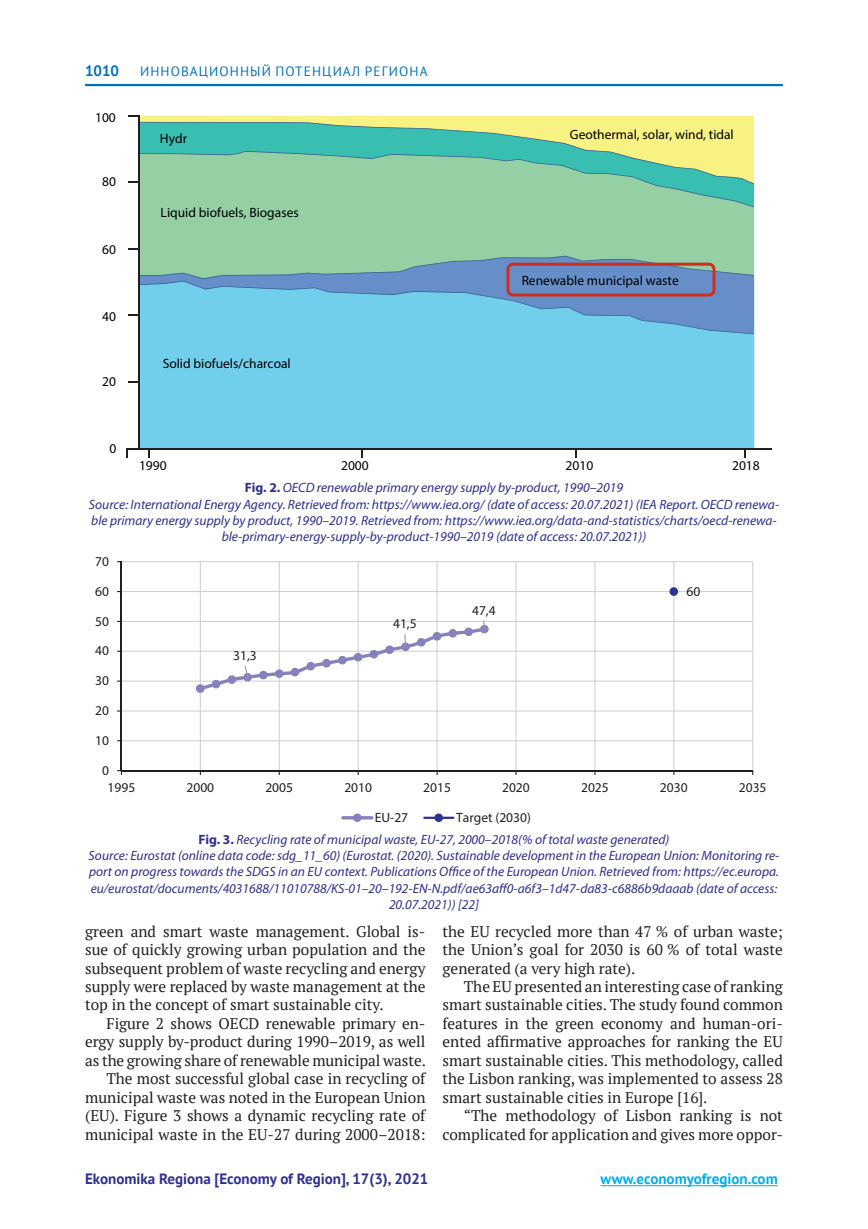
<style>
.page{position:relative;width:868px;height:1229px;background:#fff}
.page>*{position:absolute;margin:0;border:0;box-sizing:border-box;transform-origin:0 0}
.t1{font:15.3px/18.5px "PT Serif";color:#231f20;text-align:justify}
.t2{font:700 15px "PT Sans";color:#2e3092}
.t3{font:700 15px "PT Sans";color:#00aeef}
.t4{font:700 15px "PT Sans";color:#0072bc}
.t5{font:italic 13.5px/16.2px "Myriad Pro";color:#2e3092;text-align:center}
.t6{font:13.5px "Myriad Pro";color:#000002}
.t7{font:13.5px "Myriad Pro";color:#231f20}
.t8{font:13.5px "PT Sans";letter-spacing:.08em;color:#0072bc}
.s1{font-weight:700;font-style:normal}
.s2{font-style:normal;color:#231f20}
</style>
<div class="page">
<hr style="left:85px;top:84px;width:697px;height:2px;background:#0072bc">
<hr style="left:600px;top:1185px;width:177px;height:1px;background:#00aeef">
<div style="left:140px;top:207px;width:614px;height:49px;background:#94d0a3"></div>
<div style="left:140px;top:334px;width:614px;height:114px;background:#72cfec"></div>
<svg style="left:128px;top:122px;width:626px;height:85px;background:#8bcfa2"></svg>
<svg style="left:128px;top:115px;width:12px;height:1px"></svg>
<hr style="left:128px;top:448px;width:643px;height:1px;background:#231f20">
<hr style="left:138px;top:116px;width:2px;height:333px;background:#231f20">
<svg style="left:128px;top:256px;width:626px;height:78px;background:#75afcc"></svg>
<hr style="left:121px;top:740px;width:631px;height:1px;background:#cfd1d1">
<hr style="left:121px;top:710px;width:631px;height:1px;background:#cfd1d1">
<hr style="left:121px;top:680px;width:631px;height:2px;background:#cfd1d1">
<hr style="left:121px;top:651px;width:631px;height:1px;background:#cfd1d1">
<hr style="left:121px;top:621px;width:631px;height:1px;background:#cfd1d1">
<hr style="left:121px;top:591px;width:631px;height:1px;background:#cfd1d1">
<hr style="left:121px;top:561px;width:631px;height:1px;background:#cfd1d1">
<hr style="left:200px;top:562px;width:1px;height:209px;background:#cfd1d1">
<hr style="left:279px;top:562px;width:1px;height:209px;background:#cfd1d1">
<hr style="left:357px;top:562px;width:1px;height:209px;background:#cfd1d1">
<hr style="left:436px;top:562px;width:1px;height:209px;background:#cfd1d1">
<hr style="left:515px;top:562px;width:1px;height:209px;background:#cfd1d1">
<hr style="left:594px;top:562px;width:1px;height:209px;background:#cfd1d1">
<hr style="left:673px;top:562px;width:1px;height:209px;background:#cfd1d1">
<hr style="left:752px;top:562px;width:1px;height:209px;background:#cfd1d1">
<hr style="left:121px;top:562px;width:1px;height:209px;background:#231f20">
<hr style="left:121px;top:770px;width:631px;height:1px;background:#231f20">
<svg style="left:117px;top:770px;width:5px;height:5px"></svg>
<svg style="left:669px;top:587px;width:9px;height:9px"></svg>
<svg style="left:196px;top:620px;width:292px;height:73px"></svg>
<hr style="left:341px;top:816px;width:32px;height:3px;background:#8781bd;border-radius:2px">
<svg style="left:353px;top:813px;width:8px;height:9px"></svg>
<hr style="left:423px;top:817px;width:31px;height:2px;background:#2e3092">
<svg style="left:434px;top:813px;width:9px;height:9px"></svg>
<p class="t4" style="left:85px;top:61px;width:36px">1010</p>
<p class="t8" style="left:140px;top:63px;width:21px">Инновационн</p>
<p class="t8" style="left:250px;top:63px;width:46px">ый потенциа</p>
<p class="t8" style="left:352px;top:63px;width:48px">л ре гиона</p>
<p class="t6" style="left:95px;top:109px;width:22px">100</p>
<p class="t6" style="left:102px;top:173px;width:15px">80</p>
<p class="t6" style="left:102px;top:241px;width:15px">60</p>
<p class="t6" style="left:102px;top:308px;width:15px">40</p>
<p class="t6" style="left:102px;top:373px;width:15px">20</p>
<p class="t6" style="left:110px;top:440px;width:8px">0</p>
<p class="t6" style="left:160px;top:130px;width:29px">Hydr</p>
<p class="t6" style="left:570px;top:126px;width:165px">Geothermal, solar, wind, tidal</p>
<p class="t6" style="left:161px;top:204px;width:140px">Liquid biofuels, Biogases</p>
<p class="t6" style="left:163px;top:355px;width:130px">Solid biofuels/charcoal</p>
<p class="t6" style="left:521px;top:272px;width:158px">Renewable municipal waste</p>
<p class="t6" style="left:139px;top:457px;width:29px">1990</p>
<p class="t6" style="left:341px;top:457px;width:29px">2000</p>
<p class="t6" style="left:565px;top:457px;width:29px">2010</p>
<p class="t6" style="left:732px;top:457px;width:29px">2018</p>
<p class="t5" style="left:89px;top:480px;width:691px"><span class="s1">Fig. 2.</span> OECD renewable primary energy supply by-product, 1990–2019<br>Source: International Energy Agency. Retrieved from: https://www.iea.org/ (date of access: 20.07.2021) (IEA Report. OECD renewa&shy;ble primary energy supply by product, 1990–2019. Retrieved from: https://www.iea.org/data-and-statistics/charts/oecd-renewa&shy;ble-primary-energy-supply-by-product-1990–2019 (date of access: 20.07.2021))</p>
<p class="t7" style="left:95px;top:553px;width:15px">70</p>
<p class="t7" style="left:95px;top:583px;width:15px">60</p>
<p class="t7" style="left:95px;top:613px;width:15px">50</p>
<p class="t7" style="left:95px;top:642px;width:15px">40</p>
<p class="t7" style="left:95px;top:672px;width:15px">30</p>
<p class="t7" style="left:95px;top:702px;width:15px">20</p>
<p class="t7" style="left:95px;top:732px;width:15px">10</p>
<p class="t7" style="left:102px;top:762px;width:8px">0</p>
<p class="t7" style="left:233px;top:647px;width:25px">31,3</p>
<p class="t7" style="left:393px;top:615px;width:25px">41,5</p>
<p class="t7" style="left:472px;top:602px;width:25px">47,4</p>
<p class="t7" style="left:686px;top:583px;width:15px">60</p>
<p class="t7" style="left:108px;top:779px;width:29px">1995</p>
<p class="t7" style="left:186px;top:779px;width:29px">2000</p>
<p class="t7" style="left:265px;top:779px;width:29px">2005</p>
<p class="t7" style="left:344px;top:779px;width:29px">2010</p>
<p class="t7" style="left:423px;top:779px;width:29px">2015</p>
<p class="t7" style="left:502px;top:779px;width:29px">2020</p>
<p class="t7" style="left:581px;top:779px;width:29px">2025</p>
<p class="t7" style="left:659px;top:779px;width:29px">2030</p>
<p class="t7" style="left:738px;top:779px;width:29px">2035</p>
<p class="t7" style="left:375px;top:809px;width:35px">EU-27</p>
<p class="t5" style="left:198px;top:806px;width:472px;line-height:22px;text-align:left;text-indent:258px"><span class="s2">Target (2030)<br></span><span class="s1">Fig. 3.</span> Recycling rate of municipal waste, EU-27, 2000–2018(% of total waste generated)</p>
<p class="t5" style="left:88px;top:847px;width:692px">Source: Eurostat (online data code: sdg_11_60) (Eurostat. (2020). Sustainable development in the European Union: Monitoring re&shy;port on progress towards the SDGS in an EU context. Publications Office of the European Union. Retrieved from: https://ec.europa. eu/eurostat/documents/4031688/11010788/KS-01–20–192-EN-N.pdf/ae63aff0-a6f3–1d47-da83-c6886b9daaab (date of access:<br>20.07.2021)) [22]</p>
<p class="t1" style="left:85px;top:922px;width:342px">green and smart waste management. Global is&shy;sue of quickly growing urban population and the subsequent problem of waste recycling and energy supply were replaced by waste management at the top in the concept of smart sustainable city.</p>
<p class="t1" style="left:85px;top:1014px;width:342px;text-align:right">Figure 2 shows OECD renewable primary en&shy;ergy supply by-product during 1990–2019, as well as the growing share of renewable municipal waste.<br>The most successful global case in recycling of municipal waste was noted in the European Union (EU). Figure 3 shows a dynamic recycling rate of municipal waste in the EU-27 during 2000–2018:</p>
<p class="t1" style="left:442px;top:922px;width:342px">the EU recycled more than 47 % of urban waste; the Union’s goal for 2030 is 60 % of total waste generated (a very high rate).</p>
<p class="t1" style="left:442px;top:977px;width:342px;text-indent:21px">The EU presented an interesting case of ranking smart sustainable cities. The study found common features in the green economy and human-ori&shy;ented affirmative approaches for ranking the EU smart sustainable cities. This methodology, called the Lisbon ranking, was implemented to assess 28 smart sustainable cities in Europe [16].</p>
<p class="t1" style="left:442px;top:1106px;width:342px;text-align:right">“The methodology of Lisbon ranking is not complicated for application and gives more oppor-</p>
<p class="t2" style="left:85px;top:1169px;width:345px">Ekonomika Regiona [Economy of Region], 17(3), 2021</p>
<p class="t3" style="left:600px;top:1169px;width:179px">www.economyofregion.com</p>
</div>
